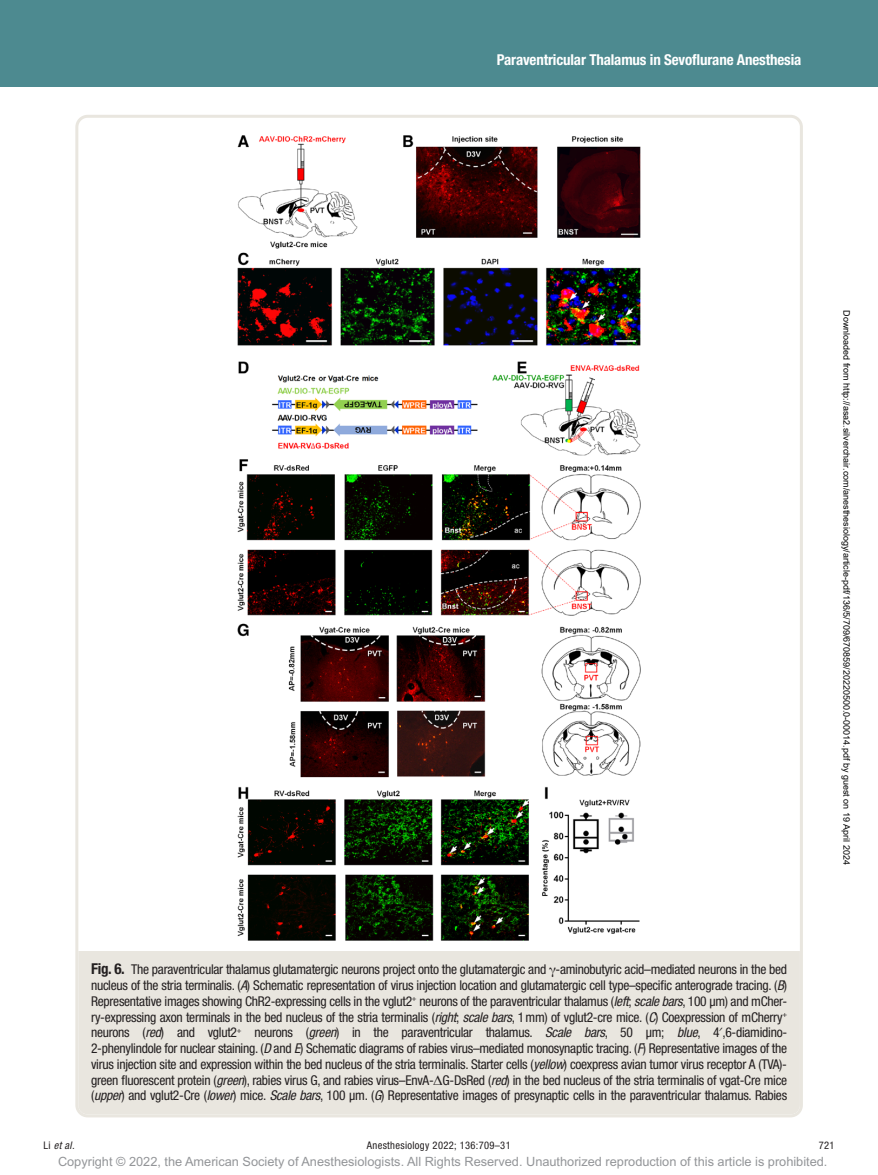
<style>
.page{position:relative;width:878px;height:1175px;background:#fff}
.page>*{position:absolute;margin:0;border:0;box-sizing:border-box;transform-origin:0 0}
.t1{font:700 condensed 15px "Helvetica Neue LT Std";letter-spacing:-.01em;color:#fff}
.t2{font:condensed 13.5px/15.8px "Helvetica Neue LT Std";letter-spacing:-.02em;color:#231f20;text-align:justify}
.t3{font:12.75px "Arial MT Std";color:#939598}
.t4{font:condensed 10.5px "Helvetica Neue LT Std";letter-spacing:.03em;color:#231f20}
.t5{font:italic condensed 10.5px "Helvetica Neue LT Std";color:#231f20}
.t6{font:9px "Arial";color:#000}
.s1{font-style:normal}
.s2{font-weight:700;font-size:15px}
.s3{font-family:"Gandhari Unicode";font-stretch:normal}
.s4{font-style:italic}
</style>
<div class="page">
<div style="left:0;top:0;width:878px;height:86px;background:#4d8a90"></div>
<img style="left:237px;top:135px;width:404px;height:806px">
<div style="left:78px;top:950px;width:721px;height:164px;background:#e9e6df"></div>
<p class="t1" style="left:497px;top:51px;width:306px">Paraventricular Thalamus in Sevoflurane Anesthesia</p>
<p class="t6" style="left:850px;top:310px;width:556px;rotate:90deg">Downloaded from http://asa2.silverchair.com/anesthesiology/article-pdf/136/5/709/670859/20220500.0-00014.pdf by guest on 19 April 2024</p>
<p class="t5" style="left:44px;top:1139px;width:33px"><span class="s1">Li</span> et al.</p>
<p class="t2" style="left:91px;top:961px;width:697px"><span class="s2">Fig. 6.</span> The paraventricular thalamus glutamatergic neurons project onto the glutamatergic and <span class="s3">γ</span>-aminobutyric acid–mediated neurons in the bed nucleus of the stria terminalis. (<span class="s4">A</span>) Schematic representation of virus injection location and glutamatergic cell type–specific anterograde tracing. (<span class="s4">B</span>)<br>Representative images showing ChR2-expressing cells in the vglut2<sup>+</sup> neurons of the paraventricular thalamus (<span class="s4">left</span>; <span class="s4">scale bars</span>, 100 μm) and mCher&shy;ry-expressing axon terminals in the bed nucleus of the stria terminalis (<span class="s4">right</span>; <span class="s4">scale bars</span>, 1mm) of vglut2-cre mice. (<span class="s4">C</span>) Coexpression of mCherry<sup>+ </sup>neurons (<span class="s4">red</span>) and vglut2<sup>+</sup> neurons (<span class="s4">green</span>) in the paraventricular thalamus. <span class="s4">Scale bars</span>, 50 μm; <span class="s4">blue</span>, 4<span class="s3">′</span>,6-diamidino-2-phenylindole for nuclear staining. (<span class="s4">D</span> and <span class="s4">E</span>) Schematic diagrams of rabies virus–mediated monosynaptic tracing. (<span class="s4">F</span>) Representative images of the virus injection site and expression within the bed nucleus of the stria terminalis. Starter cells (<span class="s4">yellow</span>) coexpress avian tumor virus receptor A (TVA)- green fluorescent protein (<span class="s4">green</span>), rabies virus G, and rabies virus–EnvA-<span class="s3">Δ</span>G-DsRed (<span class="s4">red</span>) in the bed nucleus of the stria terminalis of vgat-Cre mice (<span class="s4">upper</span>) and vglut2-Cre (<span class="s4">lower</span>) mice. <span class="s4">Scale bars</span>, 100 μm. (<span class="s4">G</span>) Representative images of presynaptic cells in the paraventricular thalamus. Rabies</p>
<p class="t4" style="left:367px;top:1139px;width:145px">Anesthesiology 2022; 136:709–31</p>
<p class="t4" style="left:818px;top:1139px;width:17px">721</p>
<p class="t3" style="left:58px;top:1154px;width:771px">Copyright © 2022, the American Society of Anesthesiologists. All Rights Reserved. Unauthorized reproduction of this article is prohibited.</p>
</div>
